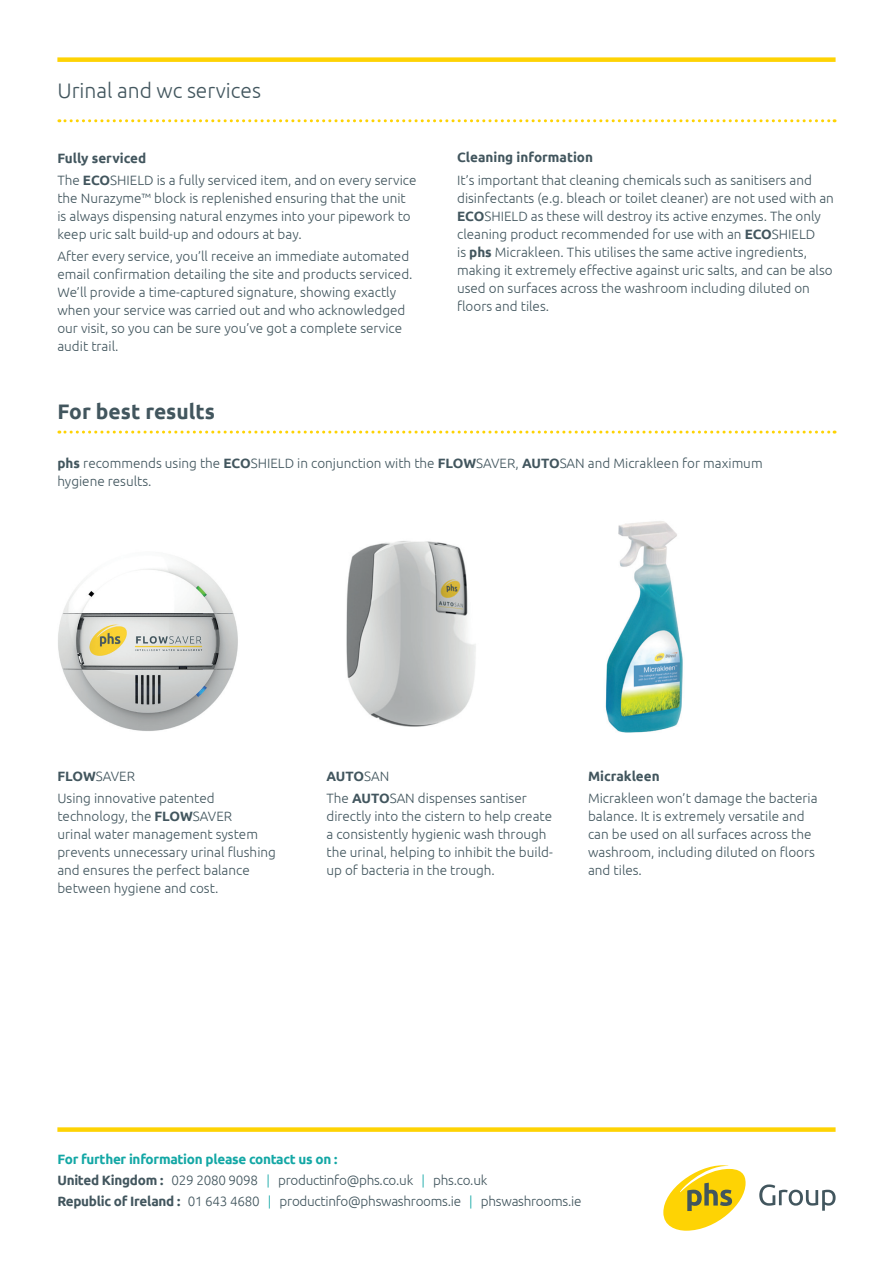
<style>
.page{position:relative;width:893px;height:1263px;background:#fff}
.page>*{position:absolute;margin:0;border:0;box-sizing:border-box;transform-origin:0 0}
.t1{font:300 21px "Ubuntu";color:#42565e}
.t2{font:700 21px "Ubuntu";color:#42565e}
.t3{font:300 13.5px/18px "Ubuntu";color:#42565e}
.t4{font:300 13.5px/21px "Ubuntu";letter-spacing:-.02em;color:#42565e}
.t5{font:700 13.5px "Ubuntu";color:#42565e}
.s1{font-weight:700}
.s2{font-weight:700;color:#13a7a5}
.s3{color:#13a7a5}
</style>
<div class="page">
<svg style="left:663px;top:1165px;width:83px;height:66px"></svg>
<svg style="left:759px;top:1184px;width:77px;height:27px"></svg>
<div style="left:57px;top:57px;width:779px;height:5px;background:#fed304"></div>
<div style="left:57px;top:1127px;width:779px;height:5px;background:#fed304"></div>
<svg style="left:59px;top:119px;width:776px;height:3px"></svg>
<svg style="left:59px;top:431px;width:776px;height:3px"></svg>
<img style="left:58px;top:558px;width:180px;height:173px">
<img style="left:346px;top:541px;width:130px;height:186px">
<img style="left:605px;top:521px;width:78px;height:212px">
<h1 class="t1" style="left:57px;top:78px;width:205px">Urinal and wc services</h1>
<p class="t3" style="left:57px;top:146px;width:361px;line-height:22.2px"><span class="s1">Fully serviced<br></span>The <span class="s1">ECO</span>SHIELD is a fully serviced item, and on every service</p>
<p class="t3" style="left:57px;top:189px;width:355px">the Nurazyme™ block is replenished ensuring that the unit is always dispensing natural enzymes into your pipework to keep uric salt build-up and odours at bay.</p>
<p class="t3" style="left:57px;top:247px;width:357px">After every service, you’ll receive an immediate automated email confirmation detailing the site and products serviced.<br>We’ll provide a time-captured signature, showing exactly when your service was carried out and who acknowledged our visit, so you can be sure you’ve got a complete service audit trail.</p>
<h1 class="t2" style="left:57px;top:399px;width:159px">For best results</h1>
<p class="t5" style="left:457px;top:149px;width:137px">Cleaning information</p>
<p class="t3" style="left:457px;top:170px;width:378px">It’s important that cleaning chemicals such as sanitisers and disinfectants (e.g. bleach or toilet cleaner) are not used with an <span class="s1">ECO</span>SHIELD as these will destroy its active enzymes. The only cleaning product recommended for use with an <span class="s1">ECO</span>SHIELD<br>is <span class="s1">phs</span> Micrakleen. This utilises the same active ingredients, making it extremely effective against uric salts, and can be also used on surfaces across the washroom including diluted on floors and tiles.</p>
<p class="t3" style="left:57px;top:454px;width:707px"><span class="s1">phs</span> recommends using the <span class="s1">ECO</span>SHIELD in conjunction with the <span class="s1">FLOW</span>SAVER, <span class="s1">AUTO</span>SAN and Micrakleen for maximum hygiene results.</p>
<p class="t3" style="left:57px;top:764px;width:159px;line-height:22.2px"><span class="s1">FLOW</span>SAVER<br>Using innovative patented</p>
<p class="t3" style="left:57px;top:807px;width:220px">technology, the <span class="s1">FLOW</span>SAVER<br>urinal water management system prevents unnecessary urinal flushing and ensures the perfect balance between hygiene and cost.</p>
<p class="t3" style="left:326px;top:764px;width:202px;line-height:22.2px"><span class="s1">AUTO</span>SAN<br>The <span class="s1">AUTO</span>SAN dispenses santiser</p>
<p class="t3" style="left:326px;top:807px;width:228px">directly into the cistern to help create a consistently hygienic wash through the urinal, helping to inhibit the build&shy;up of bacteria in the trough.</p>
<p class="t5" style="left:588px;top:768px;width:73px">Micrakleen</p>
<p class="t3" style="left:588px;top:789px;width:231px">Micrakleen won’t damage the bacteria balance. It is extremely versatile and can be used on all surfaces across the washroom, including diluted on floors and tiles.</p>
<p class="t4" style="left:57px;top:1148px;width:525px"><span class="s2">For further information please contact us on :<br></span><span class="s1">United Kingdom :</span> 029 2080 9098 <span class="s3">|</span> productinfo@phs.co.uk <span class="s3">|</span> phs.co.uk<br><span class="s1">Republic of Ireland :</span> 01 643 4680 <span class="s3">|</span> productinfo@phswashrooms.ie <span class="s3">|</span> phswashrooms.ie</p>
</div>
